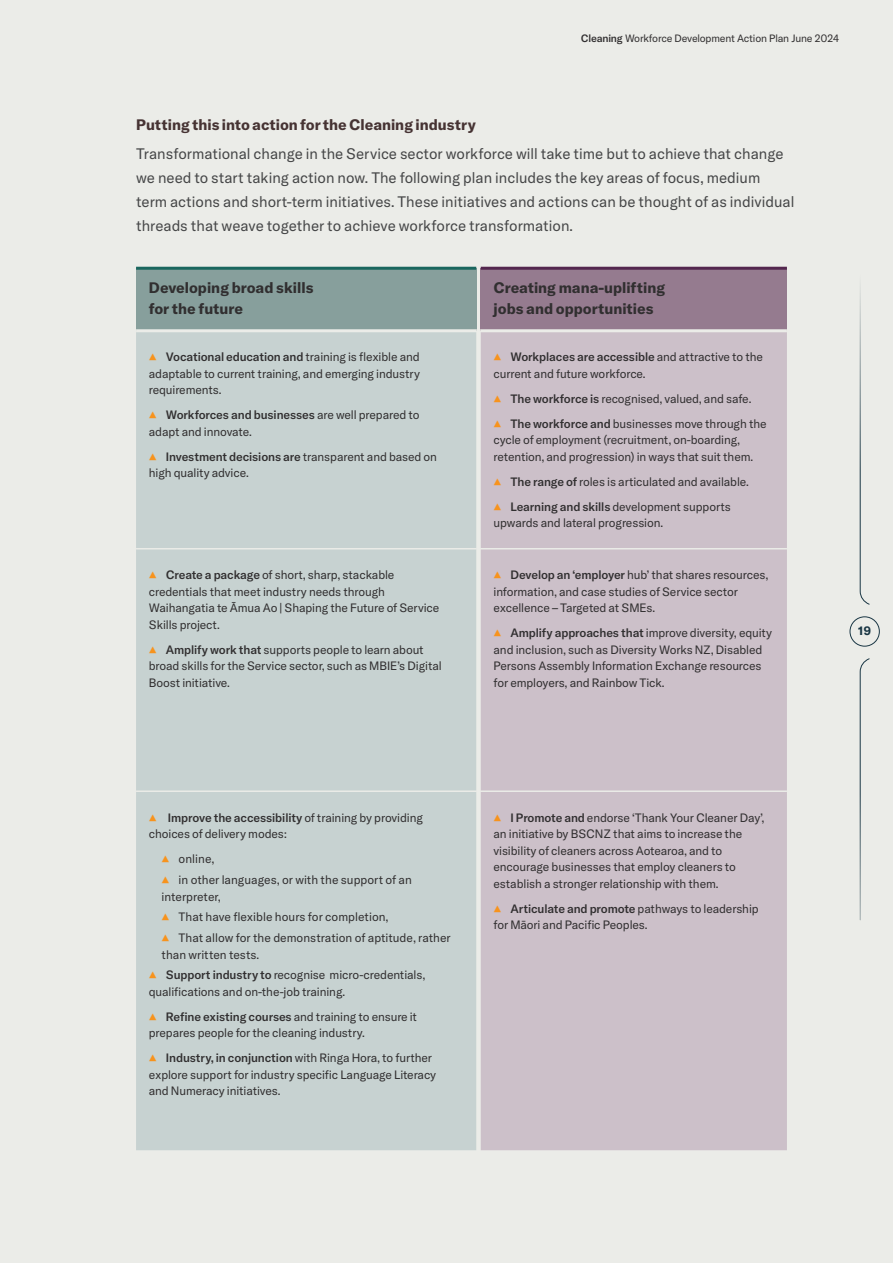
<style>
.page{position:relative;width:893px;height:1263px;background:#ebece8}
.page>*{position:absolute;margin:0;border:0;box-sizing:border-box;transform-origin:0 0}
.t1{font:15px/24px "GT America";color:#454647}
.t2{font:700 15px/21px "GT America";color:#312f30}
.t3{font:700 15px "GT America";color:#463333}
.t4{font:12px/16.5px "GT America";letter-spacing:-.01em;color:#312f30}
.t5{font:700 12px "GT America";color:#193644}
.t6{font:10.5px "GT America";letter-spacing:-.02em;color:#312f30}
.s1{font-weight:500}
.s2{font-family:"Nimbus San";color:#f7931d}
</style>
<div class="page">
<div style="left:136px;top:268px;width:340px;height:63px;background:#879f9c"></div>
<div style="left:481px;top:268px;width:306px;height:63px;background:#957b8f"></div>
<div style="left:136px;top:332px;width:340px;height:818px;background:#c7d2d1"></div>
<div style="left:481px;top:332px;width:306px;height:818px;background:#ccc0c9"></div>
<hr style="left:136px;top:267px;width:340px;height:3px;background:#1a665e">
<hr style="left:481px;top:267px;width:306px;height:3px;background:#53274e">
<hr style="left:136px;top:548px;width:340px;height:1px;background:#ebece8">
<hr style="left:481px;top:548px;width:306px;height:1px;background:#ebece8">
<hr style="left:136px;top:790px;width:340px;height:2px;background:#ebece8">
<hr style="left:481px;top:790px;width:306px;height:2px;background:#ebece8">
<hr style="left:136px;top:329px;width:340px;height:3px;background:#ebece8">
<svg style="left:476px;top:268px;width:5px;height:882px"></svg>
<hr style="left:481px;top:329px;width:306px;height:3px;background:#ebece8">
<svg style="left:860px;top:658px;width:10px;height:262px"></svg>
<svg style="left:860px;top:287px;width:10px;height:318px"></svg>
<div style="left:850px;top:616px;width:30px;height:30px;border:1px solid #193644;border-radius:50%"></div>
<p class="t6" style="left:581px;top:32px;width:260px"><span class="s1">Cleaning</span> Workforce Development Action Plan June 2024</p>
<p class="t3" style="left:136px;top:116px;width:341px">Putting this into action for the Cleaning industry</p>
<p class="t1" style="left:136px;top:141px;width:660px">Transformational change in the Service sector workforce will take time but to achieve that change we need to start taking action now. The following plan includes the key areas of focus, medium term actions and short-term initiatives. These initiatives and actions can be thought of as individual threads that weave together to achieve workforce transformation.</p>
<p class="t2" style="left:149px;top:277px;width:166px">Developing broad skills for the future</p>
<p class="t2" style="left:493px;top:277px;width:173px">Creating mana-uplifting jobs and opportunities</p>
<p class="t4" style="left:149px;top:349px;width:273px;text-align:justify"><span class="s2">▲</span> <span class="s1">Vocational education and</span> training is flexible and adaptable to current training, and emerging industry requirements.</p>
<p class="t4" style="left:149px;top:407px;width:272px"><span class="s2">▲</span> <span class="s1">Workforces and businesses</span> are well prepared to adapt and innovate.</p>
<p class="t4" style="left:149px;top:448px;width:290px"><span class="s2">▲</span> <span class="s1">Investment decisions are</span> transparent and based on high quality advice.</p>
<p class="t4" style="left:493px;top:349px;width:271px"><span class="s2">▲</span> <span class="s1">Workplaces are accessible</span> and attractive to the current and future workforce.</p>
<p class="t4" style="left:493px;top:390px;width:259px"><span class="s2">▲</span> <span class="s1">The workforce is</span> recognised, valued, and safe.</p>
<p class="t4" style="left:493px;top:415px;width:275px"><span class="s2">▲</span> <span class="s1">The workforce and</span> businesses move through the cycle of employment (recruitment, on-boarding, retention, and progression) in ways that suit them.</p>
<p class="t4" style="left:493px;top:473px;width:257px"><span class="s2">▲</span> <span class="s1">The range of</span> roles is articulated and available.</p>
<p class="t4" style="left:493px;top:498px;width:239px"><span class="s2">▲</span> <span class="s1">Learning and skills</span> development supports upwards and lateral progression.</p>
<p class="t4" style="left:149px;top:567px;width:292px"><span class="s2">▲</span> <span class="s1">Create a package</span> of short, sharp, stackable credentials that meet industry needs through Waihangatia te Āmua Ao | Shaping the Future of Service Skills project.</p>
<p class="t4" style="left:149px;top:641px;width:294px"><span class="s2">▲</span> <span class="s1">Amplify work that</span> supports people to learn about broad skills for the Service sector, such as MBIE’s Digital<br>Boost initiative.</p>
<p class="t4" style="left:493px;top:567px;width:276px"><span class="s2">▲</span> <span class="s1">Develop an ‘employer</span> hub’ that shares resources, information, and case studies of Service sector excellence – Targeted at SMEs.</p>
<p class="t4" style="left:493px;top:625px;width:280px"><span class="s2">▲</span> <span class="s1">Amplify approaches that</span> improve diversity, equity and inclusion, such as Diversity Works NZ, Disabled Persons Assembly Information Exchange resources for employers, and Rainbow Tick.</p>
<p class="t5" style="left:858px;top:624px;width:14px">19</p>
<p class="t4" style="left:149px;top:809px;width:276px"><span class="s2">▲</span> <span class="s1">Improve the accessibility</span> of training by providing choices of delivery modes:</p>
<p class="t4" style="left:162px;top:851px;width:54px"><span class="s2">▲</span> online,</p>
<p class="t4" style="left:162px;top:872px;width:252px"><span class="s2">▲</span> in other languages, or with the support of an interpreter,</p>
<p class="t4" style="left:162px;top:909px;width:228px"><span class="s2">▲</span> That have flexible hours for completion,</p>
<p class="t4" style="left:162px;top:930px;width:291px"><span class="s2">▲</span> That allow for the demonstration of aptitude, rather than written tests.</p>
<p class="t4" style="left:149px;top:967px;width:278px"><span class="s2">▲</span> <span class="s1">Support industry to</span> recognise micro-credentials, qualifications and on-the-job training.</p>
<p class="t4" style="left:149px;top:1008px;width:270px"><span class="s2">▲</span> <span class="s1">Refine existing courses</span> and training to ensure it prepares people for the cleaning industry.</p>
<p class="t4" style="left:149px;top:1050px;width:289px"><span class="s2">▲</span> <span class="s1">Industry, in conjunction</span> with Ringa Hora, to further explore support for industry specific Language Literacy and Numeracy initiatives.</p>
<p class="t4" style="left:493px;top:809px;width:272px"><span class="s2">▲</span> <span class="s1">I Promote and</span> endorse ‘Thank Your Cleaner Day’, an initiative by BSCNZ that aims to increase the visibility of cleaners across Aotearoa, and to encourage businesses that employ cleaners to establish a stronger relationship with them.</p>
<p class="t4" style="left:493px;top:900px;width:267px"><span class="s2">▲</span> <span class="s1">Articulate and promote</span> pathways to leadership for Māori and Pacific Peoples.</p>
</div>
